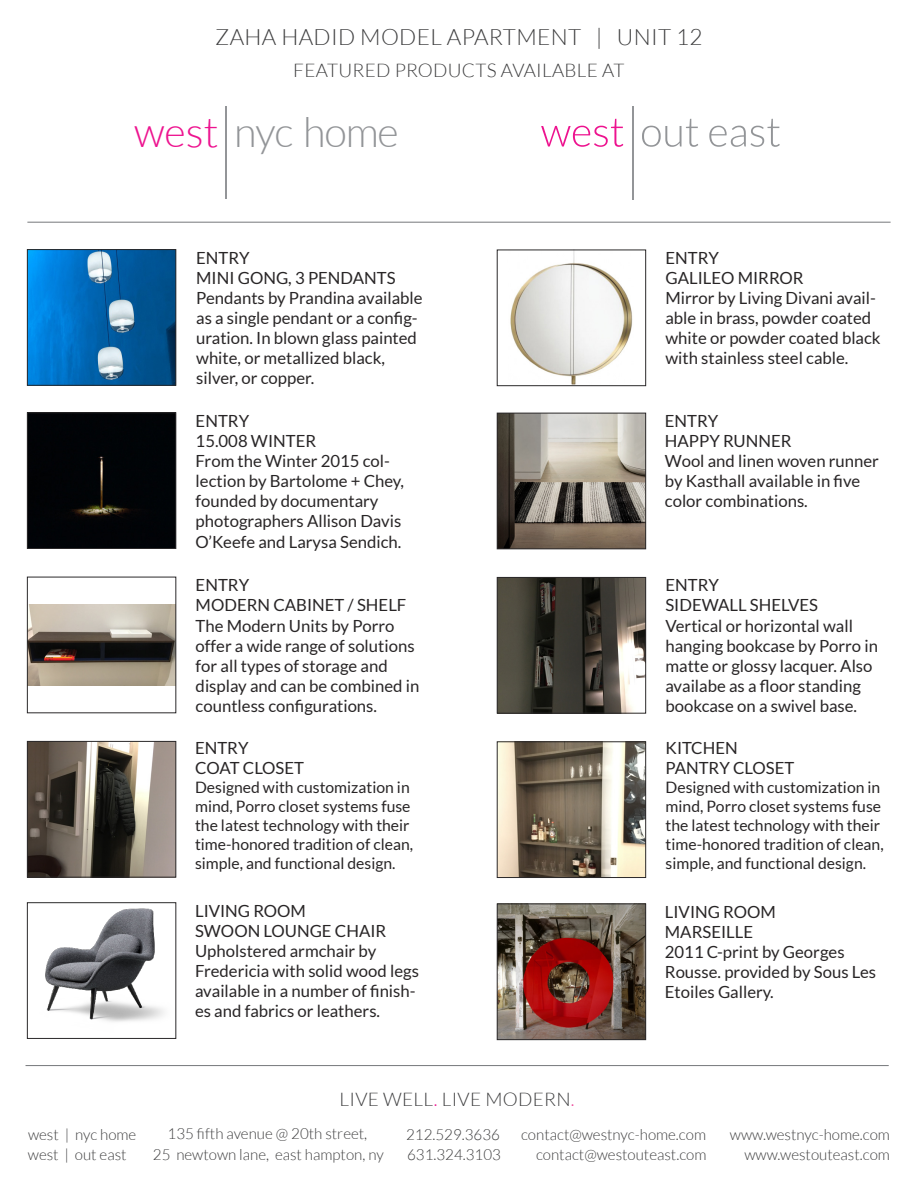
<style>
.page{position:relative;width:918px;height:1188px;background:#fff}
.page>*{position:absolute;margin:0;border:0;box-sizing:border-box;transform-origin:0 0}
.t1{font:300 41.55px "Lato";letter-spacing:-.025em;color:#939598}
.t2{font:300 22.5px "Lato";letter-spacing:.015em;color:#3e3e3f}
.t3{font:300 18.9px "Lato";letter-spacing:.015em;color:#3e3e3f}
.t4{font:16.8px/20.1px "Lato";color:#282526}
.t5{font:15.75px/18.9px "Lato";color:#282526}
.t6{font:300 15.15px "Lato";color:#3e3e3f}
.s1{color:#ed138f}
.s2{color:#ed4699}
</style>
<div class="page">
<svg style="left:541px;top:119px;width:82px;height:28px"></svg>
<svg style="left:642px;top:119px;width:56px;height:28px"></svg>
<svg style="left:709px;top:119px;width:71px;height:28px"></svg>
<hr style="left:633px;top:107px;width:1px;height:92px;background:#939598">
<hr style="left:226px;top:107px;width:1px;height:92px;background:#939598">
<img style="left:510px;top:252px;width:123px;height:132px">
<div style="left:497px;top:250px;width:149px;height:136px;border:1px solid #2b292a"></div>
<img style="left:499px;top:415px;width:145px;height:132px">
<div style="left:497px;top:413px;width:149px;height:136px;border:1px solid #2b292a"></div>
<img style="left:499px;top:579px;width:145px;height:133px">
<div style="left:497px;top:577px;width:149px;height:137px;border:1px solid #2b292a"></div>
<img style="left:499px;top:743px;width:145px;height:133px">
<div style="left:497px;top:741px;width:149px;height:137px;border:1px solid #2b292a"></div>
<img style="left:499px;top:906px;width:145px;height:132px">
<div style="left:497px;top:904px;width:149px;height:136px;border:1px solid #2b292a"></div>
<img style="left:29px;top:251px;width:145px;height:133px">
<div style="left:27px;top:249px;width:149px;height:137px;border:1px solid #2b292a"></div>
<div style="left:29px;top:414px;width:145px;height:133px;background:#010307"></div>
<div style="left:27px;top:412px;width:149px;height:137px;border:1px solid #2b292a"></div>
<img style="left:29px;top:604px;width:145px;height:82px">
<div style="left:27px;top:577px;width:149px;height:136px;border:1px solid #2b292a"></div>
<img style="left:29px;top:743px;width:145px;height:133px">
<div style="left:27px;top:741px;width:149px;height:137px;border:1px solid #2b292a"></div>
<hr style="left:27px;top:222px;width:864px;height:1px;background:#76787b">
<hr style="left:26px;top:1065px;width:863px;height:1px;background:#76787b">
<img style="left:45px;top:908px;width:119px;height:114px">
<div style="left:27px;top:902px;width:149px;height:137px;border:1px solid #2b292a"></div>
<p class="t2" style="left:215px;top:25px;width:489px">ZAHA HADID MODEL APARTMENT | UNIT 12</p>
<p class="t3" style="left:293px;top:60px;width:333px">FEATURED PRODUCTS AVAILABLE AT</p>
<p class="t1" style="left:134px;top:110px;width:266px"><span class="s1">west</span> nyc home</p>
<p class="t4" style="left:196px;top:248px;width:55px">ENTRY</p>
<p class="t4" style="left:196px;top:268px;width:201px">MINI GONG, 3 PENDANTS</p>
<p class="t4" style="left:196px;top:288px;width:228px">Pendants by Prandina available as a single pendant or a config&shy;uration. In blown glass painted white, or metallized black, silver, or copper.</p>
<p class="t4" style="left:196px;top:411px;width:55px">ENTRY</p>
<p class="t4" style="left:196px;top:431px;width:122px">15.008 WINTER</p>
<p class="t4" style="left:196px;top:451px;width:210px">From the Winter 2015 col&shy;lection by Bartolome + Chey, founded by documentary photographers Allison Davis<br>O’Keefe and Larysa Sendich.</p>
<p class="t4" style="left:196px;top:575px;width:55px">ENTRY</p>
<p class="t4" style="left:196px;top:595px;width:212px">MODERN CABINET / SHELF</p>
<p class="t4" style="left:196px;top:615px;width:225px">The Modern Units by Porro offer a wide range of solutions for all types of storage and display and can be combined in countless configurations.</p>
<p class="t4" style="left:195px;top:738px;width:55px">ENTRY</p>
<p class="t4" style="left:195px;top:758px;width:111px">COAT CLOSET</p>
<p class="t5" style="left:195px;top:778px;width:220px">Designed with customization in mind, Porro closet systems fuse the latest technology with their time-honored tradition of clean, simple, and functional design.</p>
<p class="t4" style="left:195px;top:900px;width:112px">LIVING ROOM</p>
<p class="t4" style="left:195px;top:921px;width:193px">SWOON LOUNGE CHAIR</p>
<p class="t4" style="left:195px;top:941px;width:225px">Upholstered armchair by<br>Fredericia with solid wood legs available in a number of finish&shy;es and fabrics or leathers.</p>
<p class="t3" style="left:340px;top:1089px;width:237px">LIVE WELL<span class="s1">.</span> LIVE MODERN<span class="s2">.</span></p>
<p class="t4" style="left:665px;top:248px;width:55px">ENTRY</p>
<p class="t4" style="left:665px;top:268px;width:140px">GALILEO MIRROR</p>
<p class="t4" style="left:665px;top:288px;width:217px">Mirror by Living Divani avail&shy;able in brass, powder coated white or powder coated black with stainless steel cable.</p>
<p class="t4" style="left:665px;top:411px;width:55px">ENTRY</p>
<p class="t4" style="left:665px;top:431px;width:128px">HAPPY RUNNER</p>
<p class="t4" style="left:665px;top:451px;width:216px">Wool and linen woven runner by Kasthall available in five color combinations.</p>
<p class="t4" style="left:665px;top:575px;width:55px">ENTRY</p>
<p class="t4" style="left:665px;top:595px;width:154px">SIDEWALL SHELVES</p>
<p class="t4" style="left:665px;top:615px;width:214px">Vertical or horizontal wall hanging bookcase by Porro in matte or glossy lacquer. Also availabe as a floor standing bookcase on a swivel base.</p>
<p class="t4" style="left:666px;top:738px;width:74px">KITCHEN</p>
<p class="t4" style="left:666px;top:758px;width:130px">PANTRY CLOSET</p>
<p class="t5" style="left:666px;top:778px;width:220px">Designed with customization in mind, Porro closet systems fuse the latest technology with their time-honored tradition of clean, simple, and functional design.</p>
<p class="t4" style="left:665px;top:902px;width:112px">LIVING ROOM</p>
<p class="t4" style="left:665px;top:922px;width:90px">MARSEILLE</p>
<p class="t4" style="left:665px;top:942px;width:181px">2011 C-print by Georges</p>
<p class="t4" style="left:665px;top:962px;width:213px">Rousse. provided by Sous Les<br>Etoiles Gallery.</p>
<p class="t6" style="left:28px;top:1126px;width:110px">west | nyc home</p>
<p class="t6" style="left:168px;top:1125px;width:201px">135 fifth avenue @ 20th street,</p>
<p class="t6" style="left:406px;top:1127px;width:95px">212.529.3636</p>
<p class="t6" style="left:521px;top:1127px;width:187px">contact@westnyc-home.com</p>
<p class="t6" style="left:730px;top:1127px;width:161px">www.westnyc-home.com</p>
<p class="t6" style="left:28px;top:1146px;width:100px">west | out east</p>
<p class="t6" style="left:153px;top:1146px;width:232px">25 newtown lane, east hampton, ny</p>
<p class="t6" style="left:407px;top:1146px;width:95px">631.324.3103</p>
<p class="t6" style="left:536px;top:1146px;width:172px">contact@westouteast.com</p>
<p class="t6" style="left:744px;top:1146px;width:147px">www.westouteast.com</p>
</div>
